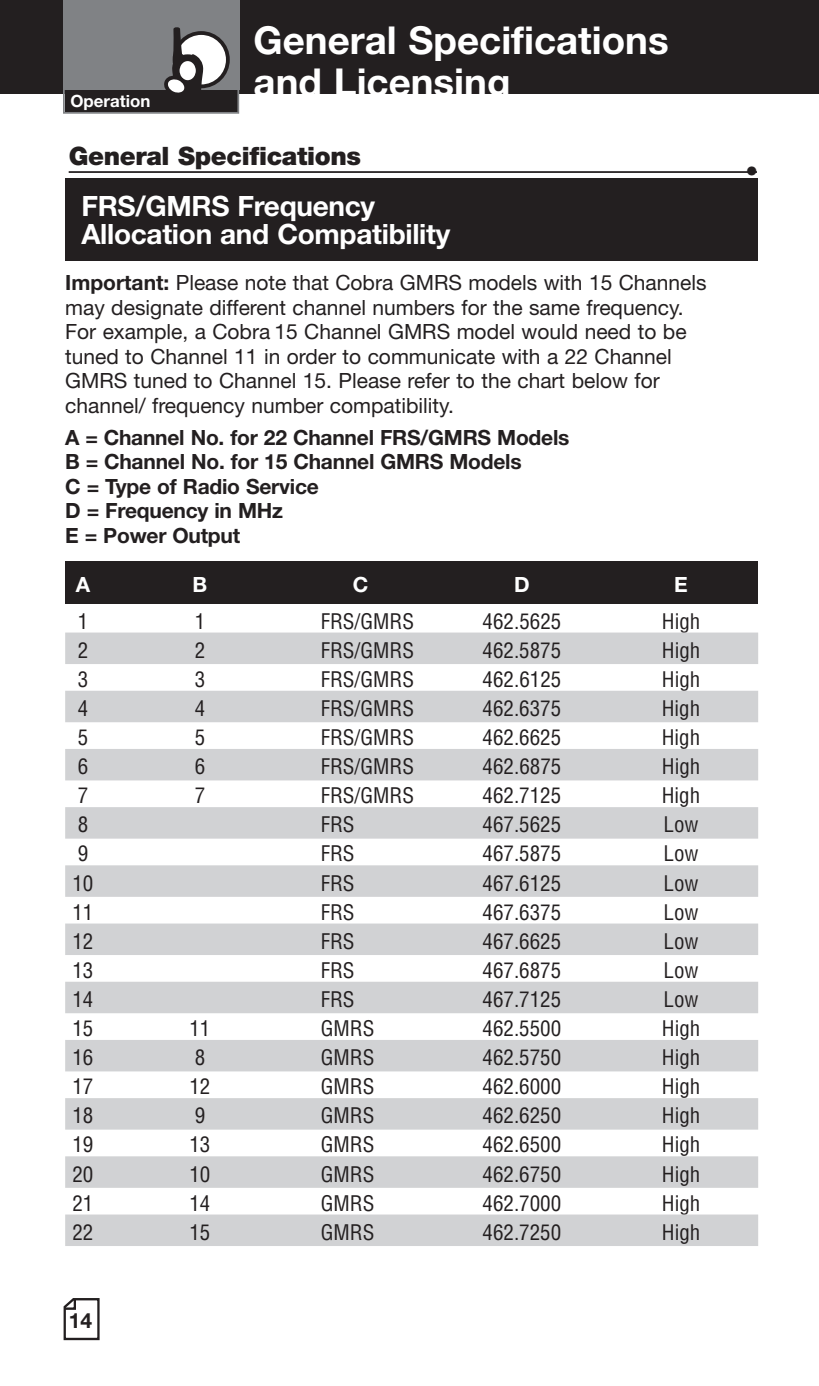
<style>
.page{position:relative;width:819px;height:1386px;background:#fff}
.page>*{position:absolute;margin:0;border:0;box-sizing:border-box;transform-origin:0 0}
.t1{font:700 38.5px/42px "Helvetica Neue";color:#fff}
.t2{font:700 28px/28px "Helvetica Neue";letter-spacing:-.01em;color:#fff}
.t3{font:900 25.2px "Helvetica Neue";letter-spacing:-.015em;color:#231f20}
.t4{font:700 25.2px "Helvetica Neue";color:#231f20}
.t5{font:condensed 21px "Helvetica";color:#231f20}
.t6{font:21px/24.5px "Helvetica Neue";color:#231f20}
.t7{font:700 21px/24.5px "Helvetica Neue";letter-spacing:-.01em;color:#231f20}
.t8{font:700 21px "Helvetica Neue";color:#fff}
.t9{font:700 16.8px "Helvetica Neue";color:#fff}
.t10{font:15.05px "Helvetica";color:#231f20}
.s1{font-weight:700}
</style>
<div class="page">
<div style="left:0;top:0;width:819px;height:94px;background:#231f20"></div>
<svg style="left:64px;top:1298px;width:36px;height:42px"></svg>
<div style="left:65px;top:561px;width:693px;height:43px;background:#231f20"></div>
<hr style="left:69px;top:171px;width:688px;height:2px;background:#231f20">
<div style="left:65px;top:179px;width:693px;height:82px;background:#231f20"></div>
<div style="left:65px;top:633px;width:693px;height:31px;background:#d1d2d4"></div>
<div style="left:65px;top:691px;width:693px;height:31px;background:#d1d2d4"></div>
<div style="left:65px;top:749px;width:693px;height:31px;background:#d1d2d4"></div>
<div style="left:65px;top:807px;width:693px;height:32px;background:#d1d2d4"></div>
<div style="left:65px;top:865px;width:693px;height:32px;background:#d1d2d4"></div>
<div style="left:65px;top:924px;width:693px;height:31px;background:#d1d2d4"></div>
<div style="left:65px;top:982px;width:693px;height:31px;background:#d1d2d4"></div>
<div style="left:65px;top:1040px;width:693px;height:31px;background:#d1d2d4"></div>
<div style="left:65px;top:1098px;width:693px;height:32px;background:#d1d2d4"></div>
<div style="left:65px;top:1156px;width:693px;height:32px;background:#d1d2d4"></div>
<div style="left:65px;top:1215px;width:693px;height:31px;background:#d1d2d4"></div>
<div style="left:65px;top:89px;width:172px;height:23px;background:#231f20"></div>
<div style="left:63px;top:87px;width:176px;height:27px;border:2px solid #808285"></div>
<div style="left:63px;top:0;width:176px;height:90px;background:#808285"></div>
<div style="left:175px;top:33px;width:53px;height:53px;background:#fff;border-radius:50%"></div>
<div style="left:173px;top:31px;width:57px;height:57px;border:4px solid #231f20;border-radius:50%"></div>
<svg style="left:164px;top:27px;width:39px;height:66px"></svg>
<p class="t9" style="left:70px;top:95px;width:81px">Operation</p>
<h1 class="t1" style="left:254px;top:22px;width:417px">General Specifications and Licensing</h1>
<p class="t3" style="left:69px;top:147px;width:294px">General Specifications</p>
<p class="t10" style="left:291px;top:155px;width:75px">Assistance</p>
<h2 class="t2" style="left:81px;top:194px;width:370px">FRS/GMRS Frequency<br>Allocation and Compatibility</h2>
<p class="t6" style="left:65px;top:273px;width:643px"><span class="s1">Important:</span> Please note that Cobra GMRS models with 15 Channels may designate different channel numbers for the same frequency.<br>For example, a Cobra 15 Channel GMRS model would need to be tuned to Channel 11 in order to communicate with a 22 Channel GMRS tuned to Channel 15. Please refer to the chart below for channel/ frequency number compatibility.</p>
<p class="t7" style="left:65px;top:427px;width:506px">A = Channel No. for 22 Channel FRS/GMRS Models<br>B = Channel No. for 15 Channel GMRS Models<br>C = Type of Radio Service<br>D = Frequency in MHz<br>E = Power Output</p>
<p class="t8" style="left:76px;top:577px;width:16px">A</p>
<p class="t8" style="left:193px;top:577px;width:16px">B</p>
<p class="t8" style="left:353px;top:577px;width:17px">C</p>
<p class="t8" style="left:514px;top:577px;width:17px">D</p>
<p class="t8" style="left:674px;top:577px;width:15px">E</p>
<p class="t5" style="left:78px;top:609px;width:12px">1</p>
<p class="t5" style="left:195px;top:609px;width:12px">1</p>
<p class="t5" style="left:321px;top:609px;width:95px">FRS/GMRS</p>
<p class="t5" style="left:483px;top:609px;width:80px">462.5625</p>
<p class="t5" style="left:662px;top:609px;width:40px">High</p>
<p class="t5" style="left:78px;top:638px;width:12px">2</p>
<p class="t5" style="left:195px;top:638px;width:12px">2</p>
<p class="t5" style="left:321px;top:638px;width:95px">FRS/GMRS</p>
<p class="t5" style="left:483px;top:638px;width:80px">462.5875</p>
<p class="t5" style="left:662px;top:638px;width:40px">High</p>
<p class="t5" style="left:78px;top:667px;width:12px">3</p>
<p class="t5" style="left:195px;top:667px;width:12px">3</p>
<p class="t5" style="left:321px;top:667px;width:95px">FRS/GMRS</p>
<p class="t5" style="left:483px;top:667px;width:80px">462.6125</p>
<p class="t5" style="left:662px;top:667px;width:40px">High</p>
<p class="t5" style="left:78px;top:696px;width:12px">4</p>
<p class="t5" style="left:195px;top:696px;width:12px">4</p>
<p class="t5" style="left:321px;top:696px;width:95px">FRS/GMRS</p>
<p class="t5" style="left:483px;top:696px;width:80px">462.6375</p>
<p class="t5" style="left:662px;top:696px;width:40px">High</p>
<p class="t5" style="left:78px;top:725px;width:12px">5</p>
<p class="t5" style="left:195px;top:725px;width:12px">5</p>
<p class="t5" style="left:321px;top:725px;width:95px">FRS/GMRS</p>
<p class="t5" style="left:483px;top:725px;width:80px">462.6625</p>
<p class="t5" style="left:662px;top:725px;width:40px">High</p>
<p class="t5" style="left:78px;top:755px;width:12px">6</p>
<p class="t5" style="left:195px;top:755px;width:12px">6</p>
<p class="t5" style="left:321px;top:755px;width:95px">FRS/GMRS</p>
<p class="t5" style="left:483px;top:755px;width:80px">462.6875</p>
<p class="t5" style="left:662px;top:755px;width:40px">High</p>
<p class="t5" style="left:78px;top:784px;width:12px">7</p>
<p class="t5" style="left:195px;top:784px;width:12px">7</p>
<p class="t5" style="left:321px;top:784px;width:95px">FRS/GMRS</p>
<p class="t5" style="left:483px;top:784px;width:80px">462.7125</p>
<p class="t5" style="left:662px;top:784px;width:40px">High</p>
<p class="t5" style="left:78px;top:813px;width:12px">8</p>
<p class="t5" style="left:321px;top:813px;width:35px">FRS</p>
<p class="t5" style="left:483px;top:813px;width:80px">467.5625</p>
<p class="t5" style="left:664px;top:813px;width:37px">Low</p>
<p class="t5" style="left:78px;top:842px;width:12px">9</p>
<p class="t5" style="left:321px;top:842px;width:35px">FRS</p>
<p class="t5" style="left:483px;top:842px;width:80px">467.5875</p>
<p class="t5" style="left:664px;top:842px;width:37px">Low</p>
<p class="t5" style="left:72px;top:871px;width:22px">10</p>
<p class="t5" style="left:321px;top:871px;width:35px">FRS</p>
<p class="t5" style="left:483px;top:871px;width:80px">467.6125</p>
<p class="t5" style="left:664px;top:871px;width:37px">Low</p>
<p class="t5" style="left:72px;top:900px;width:22px">11</p>
<p class="t5" style="left:321px;top:900px;width:35px">FRS</p>
<p class="t5" style="left:483px;top:900px;width:80px">467.6375</p>
<p class="t5" style="left:664px;top:900px;width:37px">Low</p>
<p class="t5" style="left:72px;top:929px;width:22px">12</p>
<p class="t5" style="left:321px;top:929px;width:35px">FRS</p>
<p class="t5" style="left:483px;top:929px;width:80px">467.6625</p>
<p class="t5" style="left:664px;top:929px;width:37px">Low</p>
<p class="t5" style="left:72px;top:958px;width:22px">13</p>
<p class="t5" style="left:321px;top:958px;width:35px">FRS</p>
<p class="t5" style="left:483px;top:958px;width:80px">467.6875</p>
<p class="t5" style="left:664px;top:958px;width:37px">Low</p>
<p class="t5" style="left:72px;top:987px;width:22px">14</p>
<p class="t5" style="left:321px;top:987px;width:35px">FRS</p>
<p class="t5" style="left:483px;top:987px;width:80px">467.7125</p>
<p class="t5" style="left:664px;top:987px;width:37px">Low</p>
<p class="t5" style="left:72px;top:1016px;width:22px">15</p>
<p class="t5" style="left:189px;top:1016px;width:22px">11</p>
<p class="t5" style="left:321px;top:1016px;width:55px">GMRS</p>
<p class="t5" style="left:483px;top:1016px;width:80px">462.5500</p>
<p class="t5" style="left:662px;top:1016px;width:40px">High</p>
<p class="t5" style="left:72px;top:1046px;width:22px">16</p>
<p class="t5" style="left:195px;top:1046px;width:12px">8</p>
<p class="t5" style="left:321px;top:1046px;width:55px">GMRS</p>
<p class="t5" style="left:483px;top:1046px;width:80px">462.5750</p>
<p class="t5" style="left:662px;top:1046px;width:40px">High</p>
<p class="t5" style="left:72px;top:1075px;width:22px">17</p>
<p class="t5" style="left:189px;top:1075px;width:22px">12</p>
<p class="t5" style="left:321px;top:1075px;width:55px">GMRS</p>
<p class="t5" style="left:483px;top:1075px;width:80px">462.6000</p>
<p class="t5" style="left:662px;top:1075px;width:40px">High</p>
<p class="t5" style="left:72px;top:1104px;width:22px">18</p>
<p class="t5" style="left:195px;top:1104px;width:12px">9</p>
<p class="t5" style="left:321px;top:1104px;width:55px">GMRS</p>
<p class="t5" style="left:483px;top:1104px;width:80px">462.6250</p>
<p class="t5" style="left:662px;top:1104px;width:40px">High</p>
<p class="t5" style="left:72px;top:1133px;width:22px">19</p>
<p class="t5" style="left:189px;top:1133px;width:22px">13</p>
<p class="t5" style="left:321px;top:1133px;width:55px">GMRS</p>
<p class="t5" style="left:483px;top:1133px;width:80px">462.6500</p>
<p class="t5" style="left:662px;top:1133px;width:40px">High</p>
<p class="t5" style="left:72px;top:1162px;width:22px">20</p>
<p class="t5" style="left:189px;top:1162px;width:22px">10</p>
<p class="t5" style="left:321px;top:1162px;width:55px">GMRS</p>
<p class="t5" style="left:483px;top:1162px;width:80px">462.6750</p>
<p class="t5" style="left:662px;top:1162px;width:40px">High</p>
<p class="t5" style="left:72px;top:1191px;width:22px">21</p>
<p class="t5" style="left:189px;top:1191px;width:22px">14</p>
<p class="t5" style="left:321px;top:1191px;width:55px">GMRS</p>
<p class="t5" style="left:483px;top:1191px;width:80px">462.7000</p>
<p class="t5" style="left:662px;top:1191px;width:40px">High</p>
<p class="t5" style="left:72px;top:1220px;width:22px">22</p>
<p class="t5" style="left:189px;top:1220px;width:22px">15</p>
<p class="t5" style="left:321px;top:1220px;width:55px">GMRS</p>
<p class="t5" style="left:483px;top:1220px;width:80px">462.7250</p>
<p class="t5" style="left:662px;top:1220px;width:40px">High</p>
<p class="t10" style="left:186px;top:490px;width:45px">Notice</p>
<p class="t7" style="left:69px;top:1311px;width:25px">14</p>
<p class="t4" style="left:745px;top:162px;width:14px">•</p>
</div>
